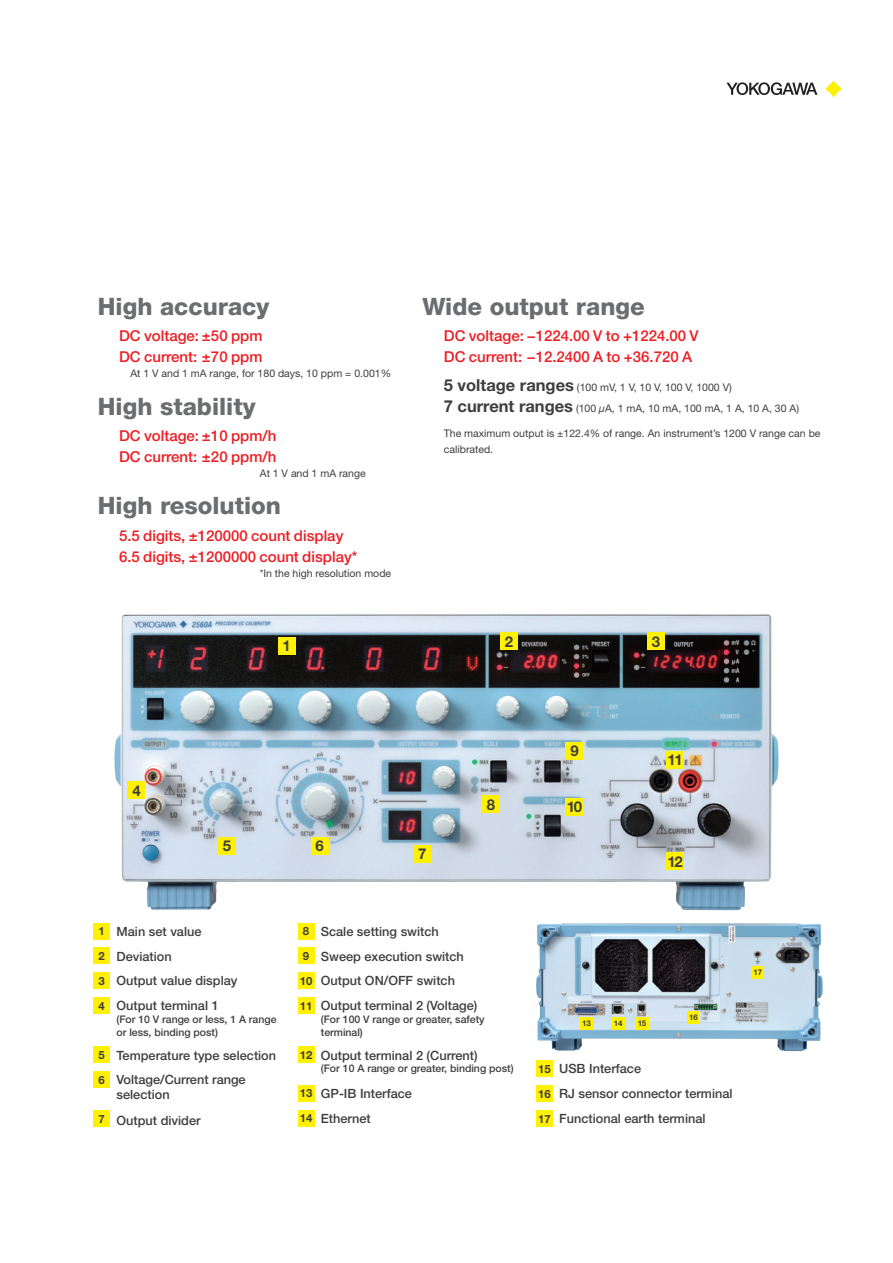
<style>
.page{position:relative;width:893px;height:1263px;background:#fff}
.page>*{position:absolute;margin:0;border:0;box-sizing:border-box;transform-origin:0 0}
.t1{font:800 24px "Helvetica Neue LT Std";color:#6c6d70}
.t2{font:500 15px/21px "Helvetica Neue LT Std";color:#ee1d23}
.t3{font:700 15px "Helvetica Neue LT Std";color:#3e3e3f}
.t4{font:500 12.75px/24.9px "Helvetica Neue LT Std";color:#3e3e3f}
.t5{font:10.5px/21px "Helvetica Neue LT Std";color:#3e3e3f}
.t6{font:500 10.5px/13.5px "Helvetica Neue LT Std";color:#3e3e3f}
.t7{font:700 7.95px "Helvetica Neue LT Std";letter-spacing:-.02em;color:#3e3e3f}
.s1{font-weight:700;font-size:16.5px}
.s2{font-style:italic}
.s3{font-weight:700;font-size:11.4px}
</style>
<div class="page">
<img style="left:114px;top:614px;width:664px;height:296px">
<svg style="left:726px;top:82px;width:91px;height:13px"></svg>
<svg style="left:825px;top:81px;width:17px;height:17px"></svg>
<div style="left:278px;top:637px;width:17px;height:17px;background:#fff101"></div>
<div style="left:500px;top:633px;width:17px;height:17px;background:#fff101"></div>
<div style="left:648px;top:633px;width:17px;height:17px;background:#fff101"></div>
<div style="left:128px;top:782px;width:17px;height:17px;background:#fff101"></div>
<div style="left:219px;top:837px;width:17px;height:17px;background:#fff101"></div>
<div style="left:311px;top:837px;width:17px;height:17px;background:#fff101"></div>
<div style="left:414px;top:845px;width:17px;height:17px;background:#fff101"></div>
<div style="left:483px;top:796px;width:17px;height:17px;background:#fff101"></div>
<div style="left:566px;top:742px;width:17px;height:17px;background:#fff101"></div>
<div style="left:566px;top:799px;width:17px;height:17px;background:#fff101"></div>
<div style="left:666px;top:751px;width:18px;height:17px;background:#fff101"></div>
<div style="left:666px;top:853px;width:18px;height:17px;background:#fff101"></div>
<div style="left:94px;top:923px;width:16px;height:16px;background:#fff101"></div>
<div style="left:94px;top:948px;width:16px;height:16px;background:#fff101"></div>
<div style="left:94px;top:972px;width:16px;height:17px;background:#fff101"></div>
<div style="left:94px;top:997px;width:16px;height:17px;background:#fff101"></div>
<div style="left:94px;top:1047px;width:16px;height:16px;background:#fff101"></div>
<div style="left:94px;top:1071px;width:16px;height:17px;background:#fff101"></div>
<div style="left:94px;top:1110px;width:16px;height:17px;background:#fff101"></div>
<div style="left:298px;top:923px;width:16px;height:16px;background:#fff101"></div>
<div style="left:298px;top:948px;width:16px;height:16px;background:#fff101"></div>
<div style="left:298px;top:972px;width:16px;height:17px;background:#fff101"></div>
<div style="left:298px;top:997px;width:16px;height:17px;background:#fff101"></div>
<div style="left:298px;top:1047px;width:16px;height:16px;background:#fff101"></div>
<div style="left:298px;top:1085px;width:16px;height:17px;background:#fff101"></div>
<div style="left:298px;top:1110px;width:16px;height:16px;background:#fff101"></div>
<div style="left:536px;top:1060px;width:17px;height:17px;background:#fff101"></div>
<div style="left:536px;top:1085px;width:17px;height:17px;background:#fff101"></div>
<div style="left:536px;top:1110px;width:17px;height:17px;background:#fff101"></div>
<img style="left:536px;top:923px;width:287px;height:128px">
<div style="left:612px;top:1017px;width:13px;height:12px;background:#fff101"></div>
<div style="left:636px;top:1017px;width:12px;height:12px;background:#fff101"></div>
<div style="left:687px;top:1011px;width:13px;height:13px;background:#fff101"></div>
<div style="left:751px;top:966px;width:13px;height:13px;background:#fff101"></div>
<div style="left:580px;top:1017px;width:13px;height:12px;background:#fff101"></div>
<h1 class="t1" style="left:98px;top:292px;width:173px">High accuracy</h1>
<p class="t2" style="left:119px;top:325px;width:145px">DC voltage: ±50 ppm<br>DC current: ±70 ppm</p>
<p class="t5" style="left:130px;top:363px;width:262px">At 1 V and 1 mA range, for 180 days, 10 ppm = 0.001%</p>
<h1 class="t1" style="left:98px;top:392px;width:159px">High stability</h1>
<p class="t2" style="left:119px;top:425px;width:159px">DC voltage: ±10 ppm/h<br>DC current: ±20 ppm/h</p>
<p class="t5" style="left:260px;top:462px;width:107px">At 1 V and 1 mA range</p>
<h1 class="t1" style="left:98px;top:491px;width:185px">High resolution</h1>
<p class="t2" style="left:119px;top:525px;width:240px">5.5 digits, ±120000 count display<br>6.5 digits, ±1200000 count display*</p>
<p class="t5" style="left:260px;top:562px;width:133px">*In the high resolution mode</p>
<h1 class="t1" style="left:423px;top:292px;width:224px">Wide output range</h1>
<p class="t2" style="left:444px;top:325px;width:256px">DC voltage: −1224.00 V to +1224.00 V<br>DC current: −12.2400 A to +36.720 A</p>
<p class="t5" style="left:444px;top:376px;width:357px"><span class="s1">5 voltage ranges</span> (100 mV, 1 V, 10 V, 100 V, 1000 V)<br><span class="s1">7 current ranges</span> (100 <span class="s2">μ</span>A, 1 mA, 10 mA, 100 mA, 1 A, 10 A, 30 A)</p>
<p class="t5" style="left:444px;top:425px;width:378px;line-height:16.5px">The maximum output is ±122.4% of range. An instrument’s 1200 V range can be calibrated.</p>
<p class="t3" style="left:282px;top:636px;width:10px">1</p>
<p class="t3" style="left:505px;top:632px;width:10px">2</p>
<p class="t3" style="left:652px;top:632px;width:10px">3</p>
<p class="t3" style="left:132px;top:781px;width:10px">4</p>
<p class="t3" style="left:223px;top:836px;width:10px">5</p>
<p class="t3" style="left:316px;top:836px;width:10px">6</p>
<p class="t3" style="left:418px;top:844px;width:10px">7</p>
<p class="t3" style="left:487px;top:795px;width:10px">8</p>
<p class="t4" style="left:99px;top:918px;width:140px"><span class="s3">1</span> Main set value<br><span class="s3">2</span> Deviation<br><span class="s3">3</span> Output value display<br><span class="s3">4</span> Output terminal 1</p>
<p class="t6" style="left:117px;top:1012px;width:161px">(For 10 V range or less, 1 A range or less, binding post)</p>
<p class="t4" style="left:99px;top:1042px;width:179px"><span class="s3">5</span> Temperature type selection<br><span class="s3">6</span> Voltage/Current range</p>
<p class="t4" style="left:99px;top:1081px;width:103px;line-height:26.1px;text-indent:18px">selection<br><sup>7</sup> Output divider</p>
<p class="t4" style="left:300px;top:918px;width:179px"><span class="s3">8</span> Scale setting switch<br><span class="s3">9</span> Sweep execution switch<br><span class="s3">10</span> Output ON/OFF switch<br><span class="s3">11</span> Output terminal 2 (Voltage)</p>
<p class="t6" style="left:321px;top:1012px;width:165px">(For 100 V range or greater, safety terminal)</p>
<p class="t4" style="left:300px;top:1042px;width:179px"><span class="s3">12</span> Output terminal 2 (Current)</p>
<p class="t6" style="left:321px;top:1061px;width:194px">(For 10 A range or greater, binding post)</p>
<p class="t4" style="left:300px;top:1081px;width:114px"><span class="s3">13</span> GP-IB Interface<br><span class="s3">14</span> Ethernet</p>
<p class="t3" style="left:570px;top:741px;width:10px">9</p>
<p class="t3" style="left:567px;top:798px;width:17px">10</p>
<p class="t3" style="left:667px;top:751px;width:17px">11</p>
<p class="t3" style="left:667px;top:852px;width:17px">12</p>
<p class="t7" style="left:582px;top:1018px;width:10px">13</p>
<p class="t7" style="left:614px;top:1018px;width:10px">14</p>
<p class="t7" style="left:638px;top:1018px;width:10px">15</p>
<p class="t7" style="left:689px;top:1013px;width:10px">16</p>
<p class="t4" style="left:538px;top:1056px;width:196px"><span class="s3">15</span> USB Interface<br><span class="s3">16</span> RJ sensor connector terminal<br><span class="s3">17</span> Functional earth terminal</p>
<p class="t7" style="left:753px;top:968px;width:10px">17</p>
</div>
